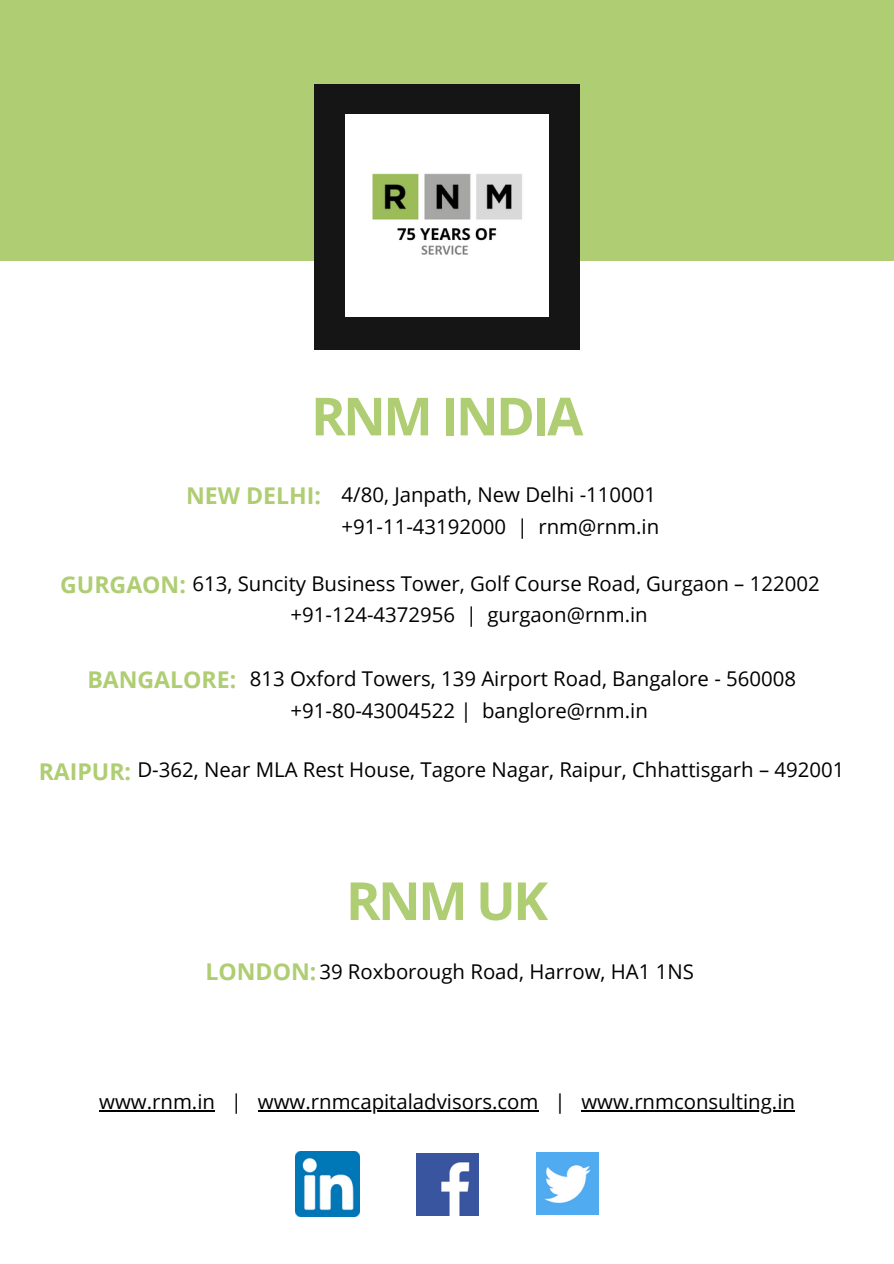
<style>
.page{position:relative;width:894px;height:1264px;background:#fff}
.page>*{position:absolute;margin:0;border:0;box-sizing:border-box;transform-origin:0 0}
.t1{font:700 52.5px "Open Sans";letter-spacing:-.05em;color:#afcd72}
.t2{font:700 23.1px "Open Sans";color:#afcd72}
.t3{font:20.4px "Open Sans";color:#000}
</style>
<div class="page">
<div style="left:0;top:0;width:893px;height:260px;background:#afcd72"></div>
<div style="left:314px;top:84px;width:266px;height:266px;background:#151515"></div>
<img style="left:416px;top:1153px;width:62px;height:62px">
<img style="left:295px;top:1151px;width:64px;height:65px">
<img style="left:536px;top:1152px;width:62px;height:62px">
<img style="left:346px;top:114px;width:202px;height:203px">
<hr style="left:99px;top:1110px;width:116px;height:1px;background:#000">
<hr style="left:258px;top:1110px;width:280px;height:1px;background:#000">
<hr style="left:581px;top:1110px;width:213px;height:1px;background:#000">
<p class="t1" style="left:311px;top:379px;width:274px">RNM INDIA</p>
<p class="t2" style="left:186px;top:479px;width:136px">NEW DELHI:</p>
<p class="t3" style="left:341px;top:480px;width:316px">4/80, Janpath, New Delhi -110001</p>
<p class="t3" style="left:341px;top:512px;width:319px">+91-11-43192000 | rnm@rnm.in</p>
<p class="t2" style="left:60px;top:568px;width:127px">GURGAON:</p>
<p class="t3" style="left:192px;top:569px;width:628px">613, Suncity Business Tower, Golf Course Road, Gurgaon – 122002</p>
<p class="t3" style="left:290px;top:600px;width:358px">+91-124-4372956 | gurgaon@rnm.in</p>
<p class="t2" style="left:87px;top:663px;width:150px">BANGALORE:</p>
<p class="t3" style="left:250px;top:664px;width:547px">813 Oxford Towers, 139 Airport Road, Bangalore - 560008</p>
<p class="t3" style="left:290px;top:696px;width:358px">+91-80-43004522 | banglore@rnm.in</p>
<p class="t2" style="left:39px;top:755px;width:94px">RAIPUR:</p>
<p class="t3" style="left:137px;top:755px;width:708px">D-362, Near MLA Rest House, Tagore Nagar, Raipur, Chhattisgarh – 492001</p>
<p class="t1" style="left:346px;top:863px;width:203px">RNM UK</p>
<p class="t2" style="left:205px;top:955px;width:112px">LONDON:</p>
<p class="t3" style="left:319px;top:957px;width:376px">39 Roxborough Road, Harrow, HA1 1NS</p>
<p class="t3" style="left:99px;top:1086px;width:697px">www.rnm.in | www.rnmcapitaladvisors.com | www.rnmconsulting.in</p>
</div>
